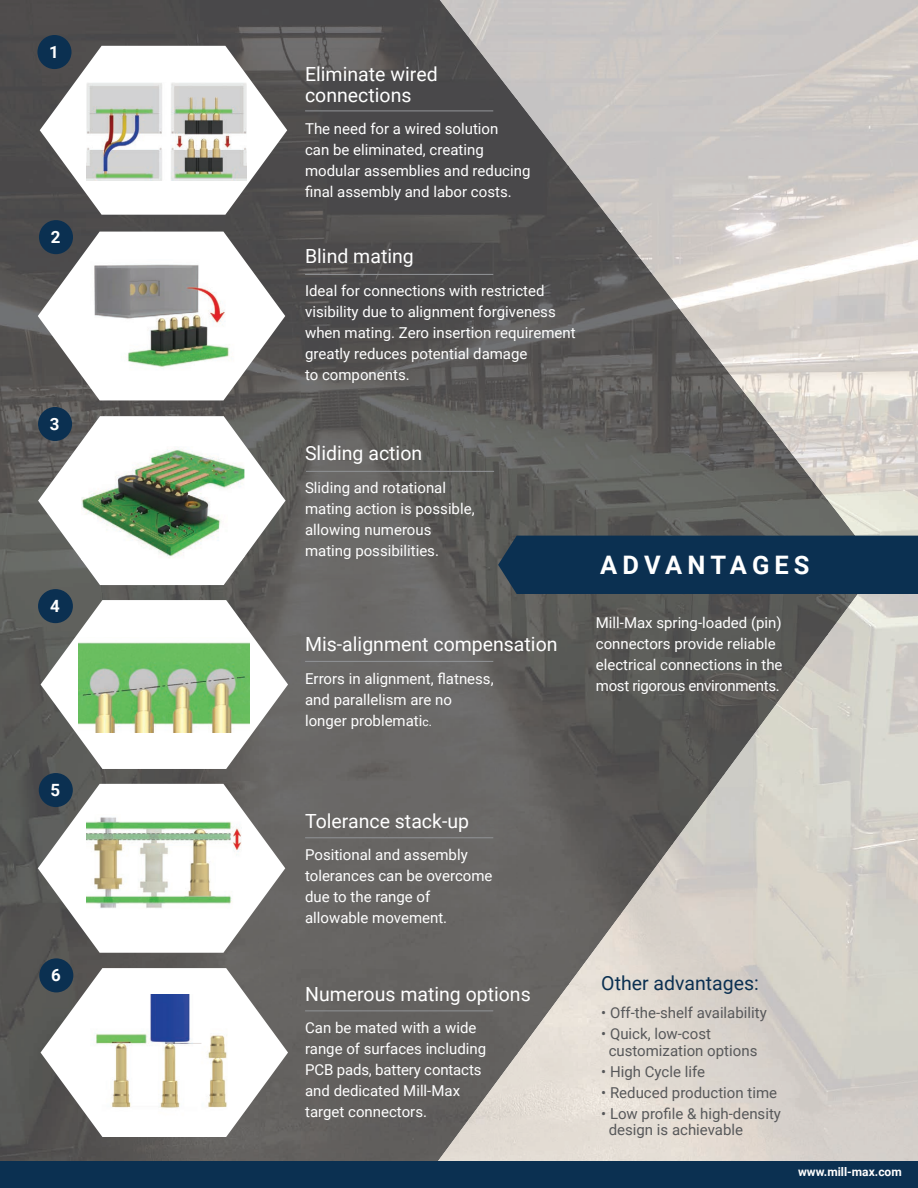
<style>
.page{position:relative;width:918px;height:1188px;background:#fff}
.page>*{position:absolute;margin:0;border:0;box-sizing:border-box;transform-origin:0 0}
.t1{font:700 25.5px "Roboto";letter-spacing:.2em;color:#fff}
.t2{font:19.5px/21px "Roboto";color:#fff}
.t3{font:19.5px "Roboto";color:#0b3051}
.t4{font:700 16.95px "Roboto";color:#fff}
.t5{font:15px/21px "Roboto";color:#fff}
.t6{font:15px/16.5px "Roboto";color:#57585a}
.t7{font:700 12px "Roboto";color:#fff}
.s1{font-size:12px}
</style>
<div class="page">
<img style="left:569px;top:159px;width:349px;height:107px">
<img style="left:673px;top:266px;width:245px;height:53px">
<img style="left:724px;top:319px;width:194px;height:53px">
<img style="left:776px;top:372px;width:142px;height:53px">
<img style="left:776px;top:425px;width:142px;height:107px">
<img style="left:817px;top:532px;width:101px;height:629px">
<div style="left:562px;top:985px;width:51px;height:176px;background:#e6e0d7"></div>
<div style="left:517px;top:1055px;width:45px;height:106px;background:#e3dcd4"></div>
<img style="left:0;top:0;width:517px;height:422px">
<img style="left:516px;top:99px;width:53px;height:956px">
<img style="left:568px;top:165px;width:53px;height:820px">
<img style="left:620px;top:232px;width:53px;height:683px">
<img style="left:672px;top:299px;width:52px;height:546px">
<img style="left:723px;top:366px;width:53px;height:410px">
<img style="left:0;top:422px;width:102px;height:739px">
<img style="left:286px;top:422px;width:231px;height:53px">
<img style="left:775px;top:433px;width:53px;height:272px">
<img style="left:259px;top:475px;width:258px;height:686px">
<img style="left:827px;top:499px;width:51px;height:137px">
<img style="left:207px;top:585px;width:52px;height:576px">
<img style="left:102px;top:585px;width:105px;height:576px">
<svg style="left:40px;top:46px;width:247px;height:169px"></svg>
<svg style="left:38px;top:232px;width:247px;height:168px"></svg>
<svg style="left:38px;top:416px;width:248px;height:169px"></svg>
<svg style="left:41px;top:600px;width:247px;height:169px"></svg>
<svg style="left:38px;top:784px;width:247px;height:169px"></svg>
<svg style="left:41px;top:968px;width:247px;height:169px"></svg>
<div style="left:498px;top:536px;width:420px;height:58px;background:#0b3051"></div>
<hr style="left:305px;top:274px;width:188px;height:1px;background:#8f9194">
<hr style="left:305px;top:110px;width:188px;height:1px;background:#8f9194">
<div style="left:37px;top:35px;width:35px;height:34px;background:#0b3051;border-radius:50%"></div>
<img style="left:86px;top:82px;width:160px;height:98px">
<div style="left:39px;top:220px;width:34px;height:34px;background:#0b3051;border-radius:50%"></div>
<img style="left:89px;top:260px;width:148px;height:112px">
<div style="left:38px;top:407px;width:34px;height:34px;background:#0b3051;border-radius:50%"></div>
<img style="left:81px;top:446px;width:163px;height:115px">
<div style="left:38px;top:589px;width:35px;height:34px;background:#0b3051;border-radius:50%"></div>
<div style="left:39px;top:773px;width:34px;height:34px;background:#0b3051;border-radius:50%"></div>
<div style="left:39px;top:958px;width:34px;height:34px;background:#0b3051;border-radius:50%"></div>
<img style="left:79px;top:638px;width:170px;height:95px">
<img style="left:86px;top:815px;width:156px;height:101px">
<img style="left:91px;top:994px;width:143px;height:124px">
<div style="left:0;top:1161px;width:918px;height:27px;background:#0b3051"></div>
<hr style="left:305px;top:837px;width:188px;height:1px;background:#8f9194">
<hr style="left:305px;top:661px;width:188px;height:1px;background:#8f9194">
<hr style="left:305px;top:1010px;width:188px;height:1px;background:#8f9194">
<hr style="left:306px;top:471px;width:188px;height:1px;background:#8f9194">
<p class="t4" style="left:49px;top:40px;width:11px">1</p>
<p class="t4" style="left:51px;top:225px;width:11px">2</p>
<p class="t4" style="left:50px;top:412px;width:11px">3</p>
<p class="t4" style="left:50px;top:594px;width:11px">4</p>
<p class="t4" style="left:51px;top:778px;width:11px">5</p>
<h2 class="t2" style="left:305px;top:63px;width:134px">Eliminate wired connections</h2>
<p class="t5" style="left:305px;top:118px;width:227px">The need for a wired solution<br>can be eliminated, creating modular assemblies and reducing final assembly and labor costs.</p>
<h2 class="t2" style="left:305px;top:245px;width:110px">Blind mating</h2>
<p class="t5" style="left:305px;top:280px;width:272px">Ideal for connections with restricted visibility due to alignment forgiveness when mating. Zero insertion requirement greatly reduces potential damage<br>to components.</p>
<h2 class="t2" style="left:305px;top:442px;width:119px">Sliding action</h2>
<p class="t5" style="left:305px;top:476px;width:171px">Sliding and rotational mating action is possible, allowing numerous mating possibilities.</p>
<h2 class="t2" style="left:305px;top:633px;width:254px">Mis-alignment compensation</h2>
<p class="t5" style="left:305px;top:668px;width:190px">Errors in alignment, flatness, and parallelism are no longer problemati<span class="s1">c.</span></p>
<h1 class="t1" style="left:600px;top:547px;width:211px">ADVANTAGES</h1>
<p class="t5" style="left:596px;top:612px;width:188px">Mill-Max spring-loaded (pin) connectors provide reliable electrical connections in the most rigorous environments.</p>
<h2 class="t2" style="left:305px;top:809px;width:166px">Tolerance stack-up</h2>
<p class="t5" style="left:305px;top:844px;width:189px">Positional and assembly tolerances can be overcome due to the range of allowable movement.</p>
<p class="t4" style="left:51px;top:963px;width:11px">6</p>
<h2 class="t3" style="left:601px;top:969px;width:159px">Other advantages:</h2>
<h2 class="t2" style="left:305px;top:982px;width:227px">Numerous mating options</h2>
<p class="t5" style="left:305px;top:1017px;width:183px">Can be mated with a wide range of surfaces including<br>PCB pads, battery contacts and dedicated Mill-Max target connectors.</p>
<p class="t6" style="left:601px;top:1004px;width:167px">• Off-the-shelf availability</p>
<p class="t6" style="left:609px;top:1025px;width:150px;text-indent:-7px">• Quick, low-cost customization options</p>
<p class="t6" style="left:601px;top:1062px;width:105px">• High Cycle life</p>
<p class="t6" style="left:601px;top:1083px;width:177px">• Reduced production time</p>
<p class="t6" style="left:609px;top:1104px;width:174px;text-indent:-7px">• Low profile &amp; high-density design is achievable</p>
<p class="t7" style="left:798px;top:1163px;width:105px">www.mill-max.com</p>
</div>
